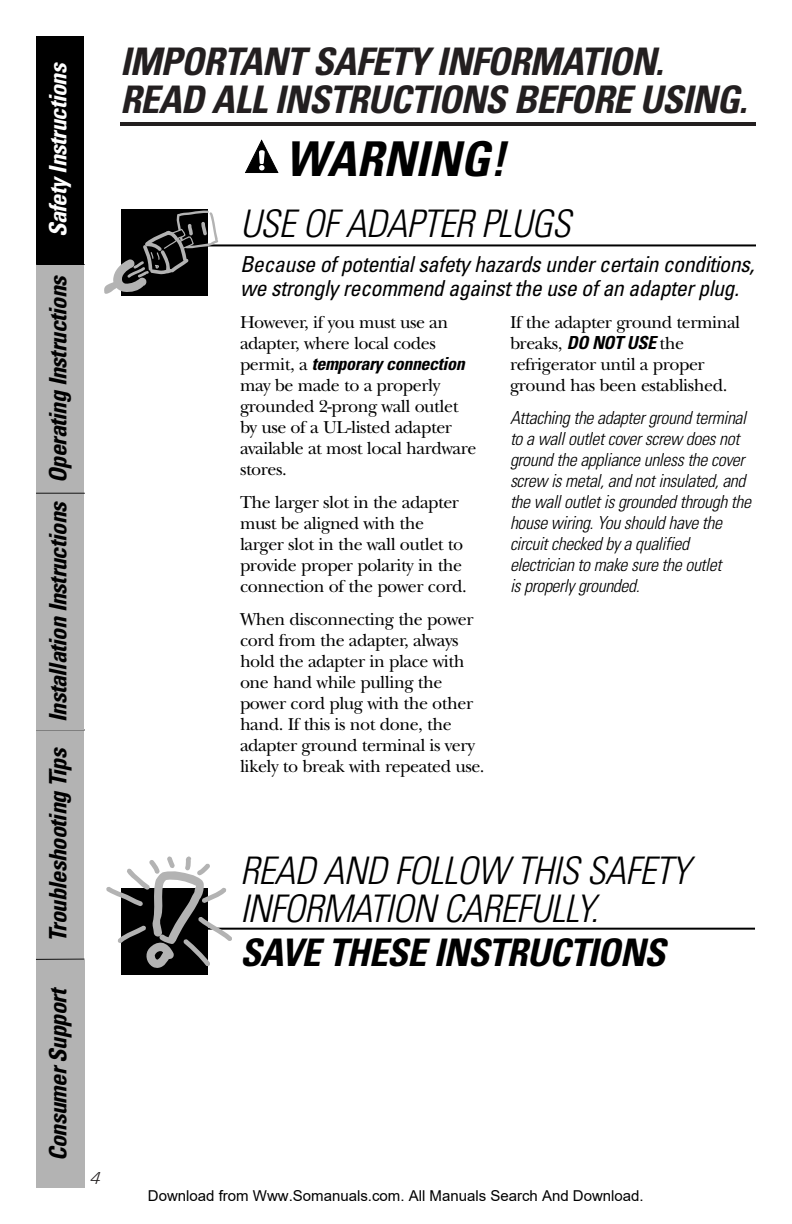
<style>
.page{position:relative;width:792px;height:1224px;background:#fff}
.page>*{position:absolute;margin:0;border:0;box-sizing:border-box;transform-origin:0 0}
.t1{font:italic 700 condensed 48px "Univers";color:#000}
.t2{font:italic 300 condensed 38px/38px "Univers";color:#000}
.t3{font:italic 700 condensed 38px/38px "Univers";letter-spacing:-.02em;color:#231f20}
.t4{font:italic 700 condensed 38px "Univers";letter-spacing:-.02em;color:#000}
.t5{font:italic 700 condensed 24px "Univers";letter-spacing:-.02em;color:#000}
.t6{font:italic 700 condensed 24px "Univers";letter-spacing:-.02em;color:#fff}
.t7{font:italic condensed 22px/24px "Univers";color:#000}
.t8{font:18px/21px "New Baskerville";letter-spacing:-.025em;color:#000}
.t9{font:italic 300 condensed 18px/21px "Univers";color:#000}
.t10{font:italic 700 condensed 18px "Univers";color:#000}
.t11{font:18px "U46";color:#231f20}
.t12{font:15px "Arial";color:#000}
.s1{font-family:"New Baskerville";font-weight:400;font-style:normal;font-stretch:normal}
.s2{font-family:"Univers";font-weight:700;font-style:italic;font-stretch:condensed}
</style>
<div class="page">
<hr style="left:120px;top:122px;width:636px;height:4px;background:#231f20">
<svg style="left:245px;top:139px;width:34px;height:34px"></svg>
<hr style="left:150px;top:244px;width:606px;height:2px;background:#000">
<svg style="left:104px;top:210px;width:114px;height:86px"></svg>
<hr style="left:149px;top:928px;width:606px;height:2px;background:#000">
<div style="left:122px;top:888px;width:86px;height:87px;background:#000"></div>
<svg style="left:106px;top:856px;width:126px;height:112px"></svg>
<div style="left:36px;top:36px;width:48px;height:228px;background:#000"></div>
<div style="left:36px;top:265px;width:48px;height:228px;background:#b3b3b3"></div>
<div style="left:36px;top:731px;width:48px;height:228px;background:#b3b3b3"></div>
<div style="left:36px;top:960px;width:48px;height:228px;background:#b3b3b3"></div>
<hr style="left:36px;top:493px;width:49px;height:1px;background:#000">
<hr style="left:36px;top:730px;width:49px;height:1px;background:#000">
<hr style="left:36px;top:264px;width:49px;height:1px;background:#000">
<div style="left:36px;top:494px;width:48px;height:235px;background:#b3b3b3"></div>
<hr style="left:36px;top:959px;width:48px;height:1px;background:#000">
<h3 class="t6" style="left:49px;top:237px;width:180px;rotate:-90deg">Safety Instructions</h3>
<h3 class="t5" style="left:49px;top:483px;width:213px;rotate:-90deg">Operating Instructions</h3>
<h3 class="t5" style="left:49px;top:722px;width:226px;rotate:-90deg">Installation Instructions</h3>
<h3 class="t5" style="left:49px;top:942px;width:199px;rotate:-90deg">Troubleshooting Tips</h3>
<h3 class="t5" style="left:49px;top:1161px;width:178px;rotate:-90deg">ConsumerSupport</h3>
<p class="t11" style="left:90px;top:1172px;width:12px">4</p>
<h2 class="t3" style="left:120px;top:47px;width:636px">IMPORTANT SAFETY INFORMATION.<br>READ ALL INSTRUCTIONS BEFORE USING.</h2>
<h1 class="t1" style="left:285px;top:141px;width:232px">WARNING!</h1>
<h2 class="t2" style="left:240px;top:208px;width:340px">USE OFADAPTER PLUGS</h2>
<p class="t7" style="left:240px;top:254px;width:520px">Because of potentialsafety hazards undercertain conditions, we strongly recommend againstthe use of an adapterplug.</p>
<p class="t8" style="left:240px;top:314px;width:210px">However, if you must use an adapter, where local codes</p>
<p class="t10" style="left:240px;top:357px;width:230px"><span class="s1">p e r m i t , a</span> temporary connection</p>
<p class="t8" style="left:240px;top:377px;width:238px">may be made to a properly grounded 2-prong wall outlet by use of a UL-listed adapter available at most local hardware stores.</p>
<p class="t8" style="left:240px;top:494px;width:228px">The larger slot in the adapter must be aligned with the larger slot in the wall outlet to provide proper polarity in the connection of the power cord.</p>
<p class="t8" style="left:240px;top:611px;width:246px">When disconnecting the power cord from the adapter, always hold the adapter in place with one hand while pulling the power cord plug with the other hand. If this is not done, the adapter ground terminal is very likely to break with repeated use.</p>
<p class="t8" style="left:510px;top:314px;width:232px">If the adapter ground terminal breaks, <span class="s2">DO NOT USE</span> the refrigerator until a proper ground has been established.</p>
<p class="t9" style="left:510px;top:409px;width:246px">Attaching the adapterground terminal to a walloutletcoverscrew doesnot ground the appliance unlessthe cover screw ismetal,and notinsulated,and the walloutletisgrounded through the house wiring.You should have the circuitchecked bya qualified electrician to make sure the outlet isproperlygrounded.</p>
<h2 class="t2" style="left:240px;top:856px;width:459px">READ AND FOLLOW THIS SAFETY<br>INFORMATION CAREFULLY.</h2>
<h2 class="t4" style="left:240px;top:939px;width:434px">SAVE THESE INSTRUCTIONS</h2>
<p class="t12" style="left:148px;top:1187px;width:497px">Download from Www.Somanuals.com. All Manuals Search And Download.</p>
</div>
